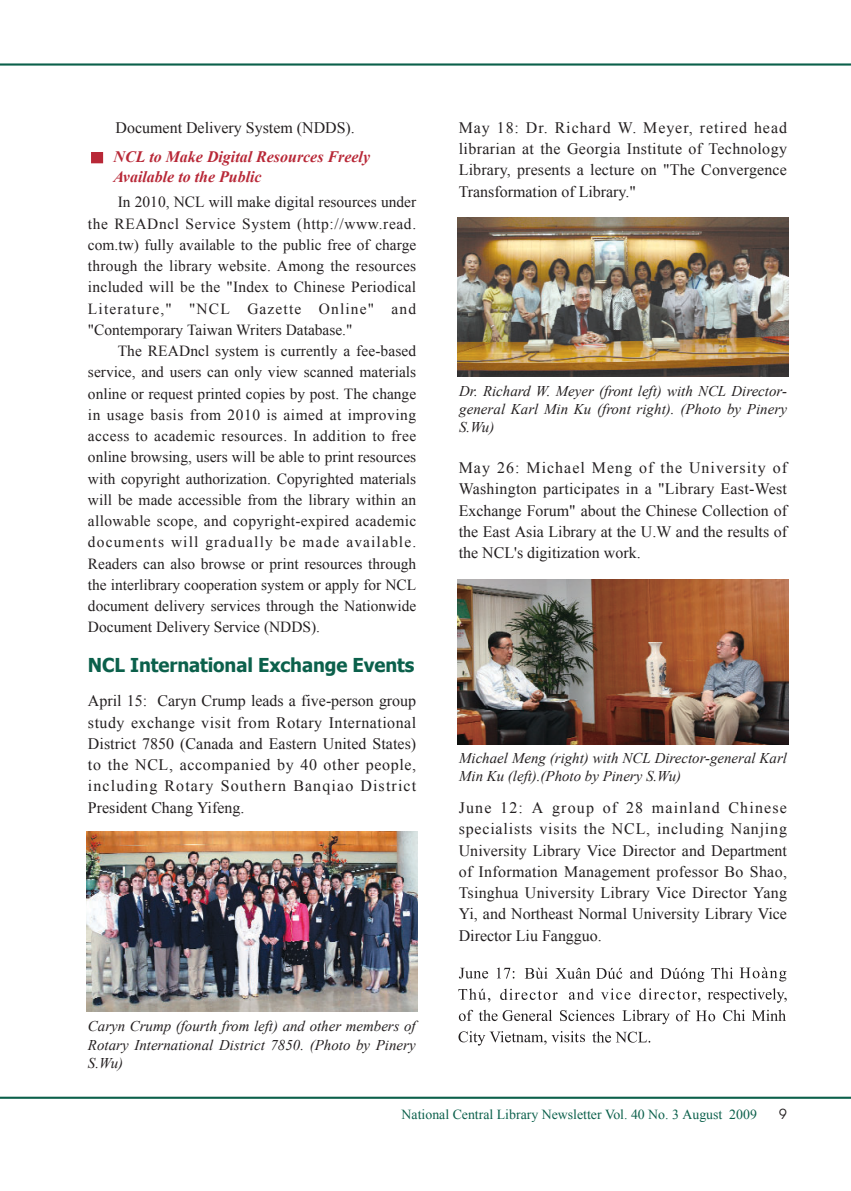
<style>
.page{position:relative;width:851px;height:1191px;background:#fff}
.page>*{position:absolute;margin:0;border:0;box-sizing:border-box;transform-origin:0 0}
.t1{font:700 19.2px "Tahoma";letter-spacing:-.005em;color:#0b604b}
.t2{font:15.9px/21.3px "Times New Roman";color:#231f20;text-align:justify}
.t3{font:italic 700 15.9px/20.2px "Times New Roman";color:#b82837}
.t4{font:15.45px/21.3px "Times New Roman";color:#231f20;text-align:justify}
.t5{font:italic 14.85px/18px "Times New Roman";letter-spacing:.005em;color:#231f20;text-align:justify}
.t6{font:13.8px "Times New Roman";color:#0b604b}
.t7{font:13.8px "Avant Garde";color:#231f20}
</style>
<div class="page">
<hr style="left:0;top:63px;width:850px;height:3px;background:#0b604b">
<img style="left:91px;top:152px;width:13px;height:12px">
<hr style="left:0;top:1097px;width:850px;height:2px;background:#0b604b">
<img style="left:86px;top:831px;width:331px;height:181px">
<img style="left:457px;top:217px;width:331px;height:159px">
<img style="left:457px;top:580px;width:331px;height:165px">
<svg style="left:459px;top:968px;width:29px;height:11px"></svg>
<svg style="left:496px;top:968px;width:18px;height:11px"></svg>
<svg style="left:524px;top:968px;width:23px;height:11px"></svg>
<svg style="left:555px;top:968px;width:35px;height:11px"></svg>
<svg style="left:596px;top:968px;width:26px;height:11px"></svg>
<svg style="left:630px;top:968px;width:23px;height:11px"></svg>
<svg style="left:660px;top:968px;width:44px;height:14px"></svg>
<svg style="left:711px;top:968px;width:22px;height:11px"></svg>
<svg style="left:739px;top:967px;width:47px;height:15px"></svg>
<svg style="left:458px;top:989px;width:32px;height:13px"></svg>
<svg style="left:500px;top:989px;width:57px;height:11px"></svg>
<svg style="left:569px;top:988px;width:24px;height:12px"></svg>
<svg style="left:601px;top:988px;width:29px;height:12px"></svg>
<svg style="left:639px;top:988px;width:61px;height:14px"></svg>
<svg style="left:707px;top:988px;width:79px;height:15px"></svg>
<svg style="left:459px;top:1010px;width:93px;height:11px"></svg>
<svg style="left:560px;top:1010px;width:54px;height:11px"></svg>
<svg style="left:622px;top:1010px;width:47px;height:14px"></svg>
<svg style="left:676px;top:1010px;width:14px;height:11px"></svg>
<svg style="left:696px;top:1011px;width:19px;height:10px"></svg>
<svg style="left:723px;top:1010px;width:22px;height:11px"></svg>
<svg style="left:751px;top:1010px;width:35px;height:11px"></svg>
<svg style="left:458px;top:1031px;width:127px;height:15px"></svg>
<svg style="left:592px;top:1031px;width:58px;height:12px"></svg>
<p class="t2" style="left:116px;top:117px;width:241px">Document Delivery System (NDDS).</p>
<p class="t3" style="left:113px;top:146px;width:258px">NCL to Make Digital Resources Freely<br>Available to the Public</p>
<p class="t4" style="left:88px;top:191px;width:330px;text-indent:30px">In 2010, NCL will make digital resources under the READncl Service System (http://www.read. com.tw) fully available to the public free of charge through the library website. Among the resources included will be the "Index to Chinese Periodical Literature," "NCL Gazette Online" and "Contemporary Taiwan Writers Database."</p>
<p class="t4" style="left:88px;top:340px;width:330px;text-indent:30px">The READncl system is currently a fee-based service, and users can only view scanned materials online or request printed copies by post. The change in usage basis from 2010 is aimed at improving access to academic resources. In addition to free online browsing, users will be able to print resources with copyright authorization. Copyrighted materials will be made accessible from the library within an allowable scope, and copyright-expired academic documents will gradually be made available.<br>Readers can also browse or print resources through the interlibrary cooperation system or apply for NCL document delivery services through the Nationwide Document Delivery Service (NDDS).</p>
<p class="t1" style="left:88px;top:652px;width:328px">NCL International Exchange Events</p>
<p class="t2" style="left:88px;top:690px;width:330px">April 15: Caryn Crump leads a five-person group study exchange visit from Rotary International District 7850 (Canada and Eastern United States) to the NCL, accompanied by 40 other people, including Rotary Southern Banqiao District President Chang Yifeng.</p>
<p class="t5" style="left:88px;top:1017px;width:329px">Caryn Crump (fourth from left) and other members of Rotary International District 7850. (Photo by Pinery S.Wu)</p>
<p class="t2" style="left:458px;top:117px;width:330px">May 18: Dr. Richard W. Meyer, retired head librarian at the Georgia Institute of Technology Library, presents a lecture on "The Convergence Transformation of Library."</p>
<p class="t5" style="left:459px;top:382px;width:329px">Dr. Richard W. Meyer (front left) with NCL Director&shy;general Karl Min Ku (front right). (Photo by Pinery S.Wu)</p>
<p class="t2" style="left:458px;top:457px;width:330px">May 26: Michael Meng of the University of Washington participates in a "Library East-West Exchange Forum" about the Chinese Collection of the East Asia Library at the U.W and the results of the NCL's digitization work.</p>
<p class="t5" style="left:459px;top:749px;width:329px">Michael Meng (right) with NCL Director-general Karl<br>Min Ku (left).(Photo by Pinery S.Wu)</p>
<p class="t2" style="left:458px;top:797px;width:330px">June 12: A group of 28 mainland Chinese specialists visits the NCL, including Nanjing University Library Vice Director and Department of Information Management professor Bo Shao, Tsinghua University Library Vice Director Yang Yi, and Northeast Normal University Library Vice Director Liu Fangguo.</p>
<p class="t6" style="left:401px;top:1106px;width:357px">National Central Library Newsletter Vol. 40 No. 3 August 2009</p>
<p class="t7" style="left:779px;top:1109px;width:9px">9</p>
</div>
